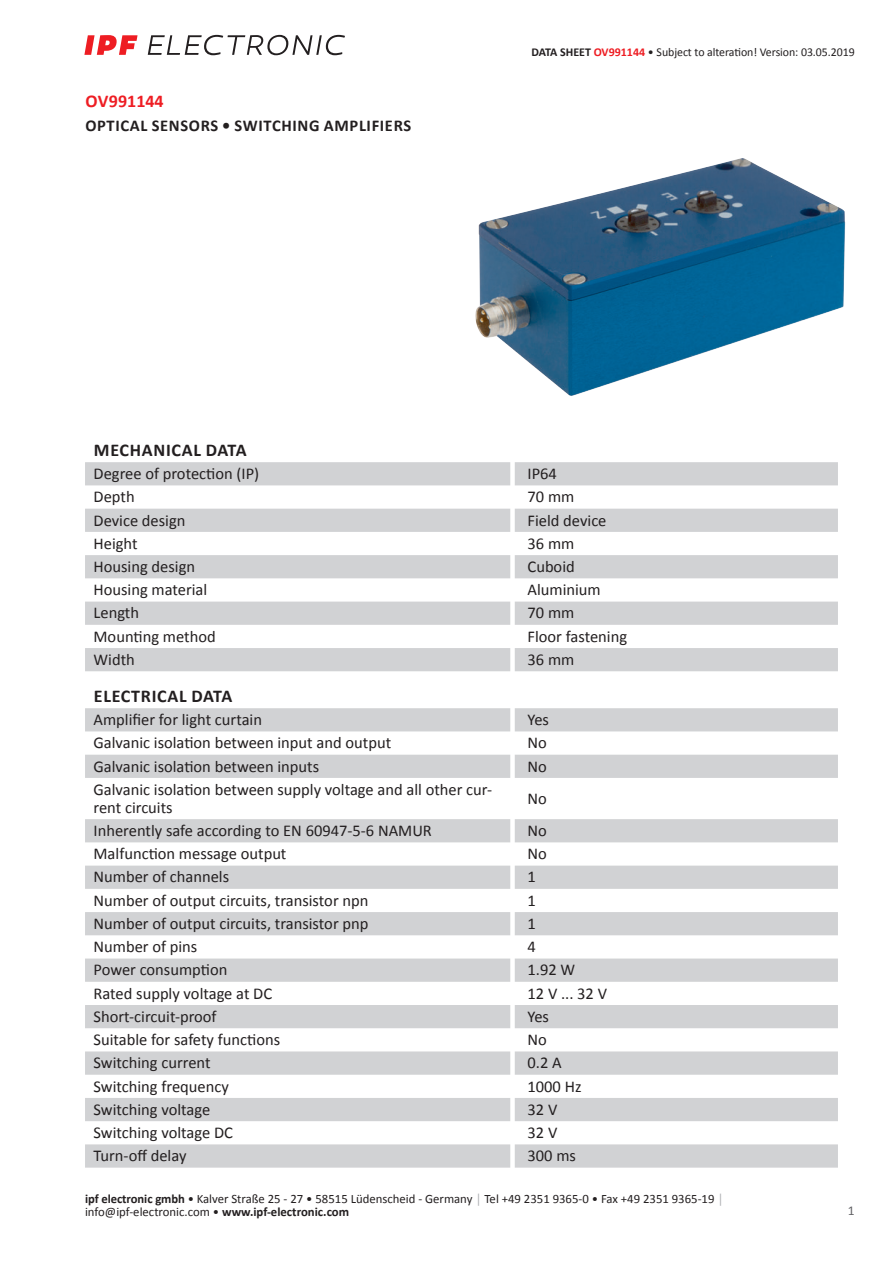
<style>
.page{position:relative;width:893px;height:1263px;background:#fff}
.page>*{position:absolute;margin:0;border:0;box-sizing:border-box;transform-origin:0 0}
.t1{font:700 18px "Calibri";letter-spacing:.04em;color:#231f20}
.t2{font:700 18px "Calibri";color:#ee1d23}
.t3{font:16.5px/18px "Calibri";color:#231f20}
.t4{font:700 16.5px "Calibri";letter-spacing:.04em;color:#231f20}
.t5{font:13.5px "Calibri";color:#636366}
.t6{font:12.75px/12.6px "Calibri";color:#231f20}
.t7{font:12px "Calibri";letter-spacing:-.005em;color:#231f20}
.s1{font-weight:700}
.s2{font-weight:700;color:#ee1d23}
.s3{color:#a8a9ad}
</style>
<div class="page">
<svg style="left:148px;top:35px;width:197px;height:20px"></svg>
<svg style="left:84px;top:35px;width:54px;height:20px"></svg>
<svg style="left:85px;top:462px;width:753px;height:209px;fill:#d1d2d4"></svg>
<svg style="left:85px;top:708px;width:753px;height:459px"></svg>
<img style="left:475px;top:158px;width:370px;height:238px">
<p class="t2" style="left:85px;top:88px;width:80px">OV991144</p>
<p class="t4" style="left:85px;top:114px;width:327px">OPTICAL SENSORS • SWITCHING AMPLIFIERS</p>
<p class="t7" style="left:531px;top:44px;width:325px"><span class="s1">DATA SHEET</span> <span class="s2">OV991144</span> • Subject to alteration! Version: 03.05.2019</p>
<p class="t1" style="left:94px;top:437px;width:154px">MECHANICAL DATA</p>
<p class="t3" style="left:94px;top:464px;width:167px">Degree of protection (IP)</p>
<p class="t3" style="left:527px;top:464px;width:31px">IP64</p>
<p class="t3" style="left:94px;top:487px;width:43px">Depth</p>
<p class="t3" style="left:527px;top:487px;width:48px">70 mm</p>
<p class="t3" style="left:94px;top:511px;width:93px">Device design</p>
<p class="t3" style="left:527px;top:511px;width:80px">Field device</p>
<p class="t3" style="left:94px;top:534px;width:46px">Height</p>
<p class="t3" style="left:527px;top:534px;width:48px">36 mm</p>
<p class="t3" style="left:94px;top:557px;width:103px">Housing design</p>
<p class="t3" style="left:527px;top:557px;width:49px">Cuboid</p>
<p class="t3" style="left:94px;top:580px;width:115px">Housing material</p>
<p class="t3" style="left:527px;top:580px;width:75px">Aluminium</p>
<p class="t3" style="left:94px;top:603px;width:47px">Length</p>
<p class="t3" style="left:527px;top:603px;width:48px">70 mm</p>
<p class="t3" style="left:94px;top:627px;width:124px">Mounting method</p>
<p class="t3" style="left:527px;top:627px;width:101px">Floor fastening</p>
<p class="t3" style="left:94px;top:650px;width:43px">Width</p>
<p class="t3" style="left:527px;top:650px;width:48px">36 mm</p>
<p class="t1" style="left:94px;top:683px;width:140px">ELECTRICAL DATA</p>
<p class="t3" style="left:94px;top:710px;width:170px">Amplifier for light curtain</p>
<p class="t3" style="left:527px;top:710px;width:23px">Yes</p>
<p class="t3" style="left:94px;top:733px;width:299px">Galvanic isolation between input and output</p>
<p class="t3" style="left:527px;top:733px;width:21px">No</p>
<p class="t3" style="left:94px;top:757px;width:227px">Galvanic isolation between inputs</p>
<p class="t3" style="left:527px;top:757px;width:21px">No</p>
<p class="t3" style="left:94px;top:780px;width:400px">Galvanic isolation between supply voltage and all other cur&shy;rent circuits</p>
<p class="t3" style="left:527px;top:789px;width:21px">No</p>
<p class="t3" style="left:94px;top:821px;width:340px">Inherently safe according to EN 60947-5-6 NAMUR</p>
<p class="t3" style="left:527px;top:821px;width:21px">No</p>
<p class="t3" style="left:94px;top:844px;width:194px">Malfunction message output</p>
<p class="t3" style="left:527px;top:844px;width:21px">No</p>
<p class="t3" style="left:94px;top:867px;width:137px">Number of channels</p>
<p class="t3" style="left:527px;top:867px;width:10px">1</p>
<p class="t3" style="left:94px;top:891px;width:276px">Number of output circuits, transistor npn</p>
<p class="t3" style="left:527px;top:891px;width:10px">1</p>
<p class="t3" style="left:94px;top:914px;width:276px">Number of output circuits, transistor pnp</p>
<p class="t3" style="left:527px;top:914px;width:10px">1</p>
<p class="t3" style="left:94px;top:937px;width:105px">Number of pins</p>
<p class="t3" style="left:527px;top:937px;width:10px">4</p>
<p class="t3" style="left:94px;top:960px;width:135px">Power consumption</p>
<p class="t3" style="left:527px;top:960px;width:49px">1.92 W</p>
<p class="t3" style="left:94px;top:984px;width:180px">Rated supply voltage at DC</p>
<p class="t3" style="left:527px;top:984px;width:81px">12 V ... 32 V</p>
<p class="t3" style="left:94px;top:1007px;width:125px">Short-circuit-proof</p>
<p class="t3" style="left:527px;top:1007px;width:23px">Yes</p>
<p class="t3" style="left:94px;top:1030px;width:188px">Suitable for safety functions</p>
<p class="t3" style="left:527px;top:1030px;width:21px">No</p>
<p class="t3" style="left:94px;top:1053px;width:119px">Switching current</p>
<p class="t3" style="left:527px;top:1053px;width:36px">0.2 A</p>
<p class="t3" style="left:94px;top:1077px;width:137px">Switching frequency</p>
<p class="t3" style="left:527px;top:1077px;width:55px">1000 Hz</p>
<p class="t3" style="left:94px;top:1100px;width:118px">Switching voltage</p>
<p class="t3" style="left:527px;top:1100px;width:31px">32 V</p>
<p class="t3" style="left:94px;top:1123px;width:141px">Switching voltage DC</p>
<p class="t3" style="left:527px;top:1123px;width:31px">32 V</p>
<p class="t3" style="left:94px;top:1146px;width:94px">Turn-off delay</p>
<p class="t3" style="left:527px;top:1146px;width:50px">300 ms</p>
<p class="t6" style="left:85px;top:1192px;width:640px"><span class="s1">ipf electronic gmbh</span> • Kalver Straße 25 - 27 • 58515 Lüdenscheid - Germany <span class="s3">│</span> Tel +49 2351 9365-0 • Fax +49 2351 9365-19 <span class="s3">│ </span>info@ipf-electronic.com • <span class="s1">www.ipf-electronic.com</span></p>
<p class="t5" style="left:848px;top:1201px;width:8px">1</p>
</div>
